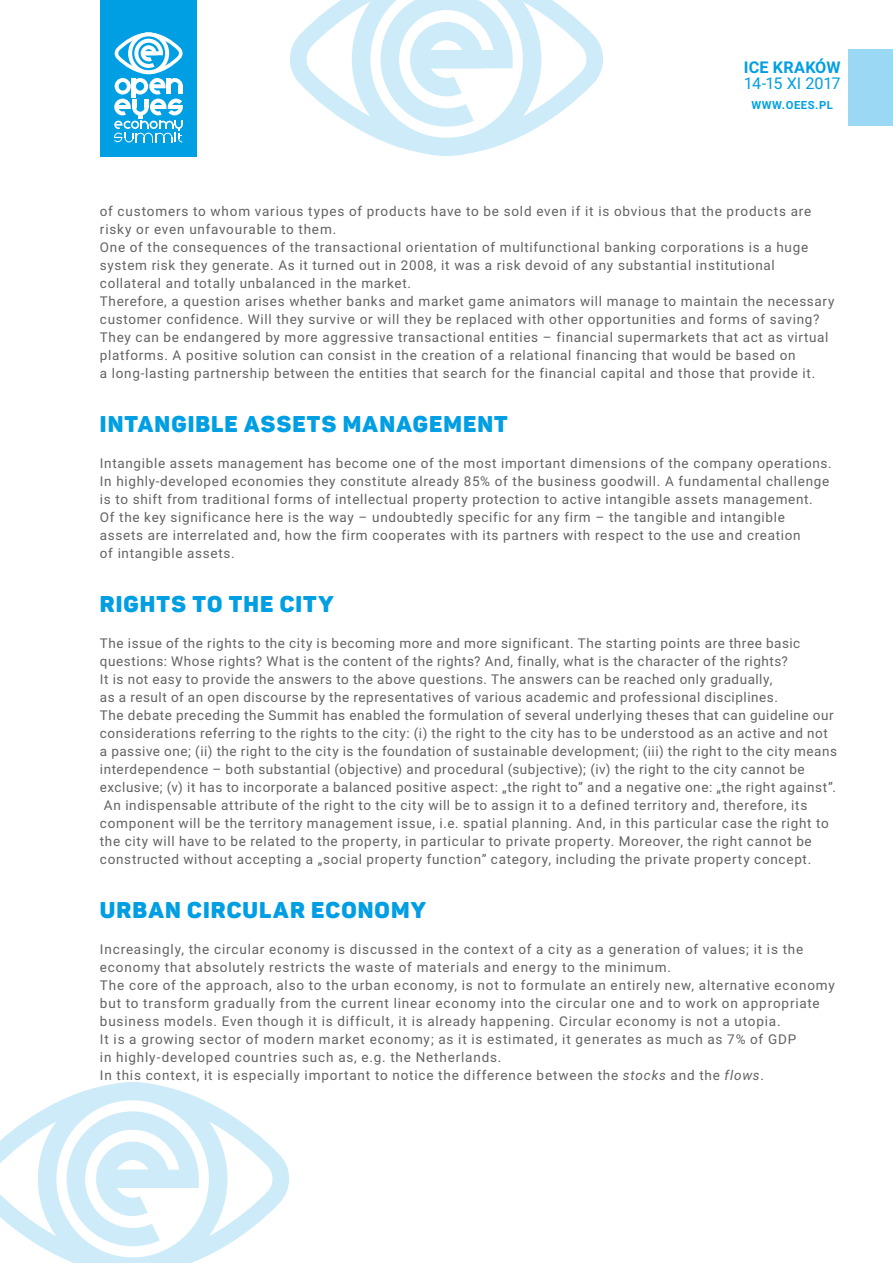
<style>
.page{position:relative;width:893px;height:1263px;background:#fff}
.page>*{position:absolute;margin:0;border:0;box-sizing:border-box;transform-origin:0 0}
.t1{font:22.5px "Panton Black Caps";letter-spacing:.05em;color:#009ee3}
.t2{font:16.2px "Roboto";letter-spacing:-.03em;color:#009ee3}
.t3{font:700 16.2px "Roboto";letter-spacing:.015em;color:#009ee3}
.t4{font:13.5px/18px "Roboto";letter-spacing:.05em;color:#626261}
.t5{font:700 11.25px "Roboto";letter-spacing:.05em;color:#00a0e4}
.s1{font-style:italic}
</style>
<div class="page">
<div style="left:100px;top:0;width:97px;height:156px;background:#009ee3"></div>
<svg style="left:114px;top:32px;width:69px;height:110px"></svg>
<svg style="left:0;top:1082px;width:289px;height:181px"></svg>
<svg style="left:290px;top:0;width:313px;height:156px"></svg>
<div style="left:848px;top:49px;width:45px;height:77px;background:#9ad8f3"></div>
<p class="t3" style="left:744px;top:56px;width:98px">ICE KRAKÓW</p>
<p class="t2" style="left:744px;top:72px;width:98px">14-15 XI 2017</p>
<p class="t5" style="left:751px;top:98px;width:83px">WWW.OEES.PL</p>
<p class="t4" style="left:100px;top:202px;width:736px">of customers to whom various types of products have to be sold even if it is obvious that the products are risky or even unfavourable to them.<br>One of the consequences of the transactional orientation of multifunctional banking corporations is a huge system risk they generate. As it turned out in 2008, it was a risk devoid of any substantial institutional collateral and totally unbalanced in the market.<br>Therefore, a question arises whether banks and market game animators will manage to maintain the necessary customer confidence. Will they survive or will they be replaced with other opportunities and forms of saving?<br>They can be endangered by more aggressive transactional entities – financial supermarkets that act as virtual platforms. A positive solution can consist in the creation of a relational financing that would be based on<br>a long-lasting partnership between the entities that search for the financial capital and those that provide it.</p>
<h1 class="t1" style="left:100px;top:410px;width:409px">INTANGIBLE ASSETS MANAGEMENT</h1>
<p class="t4" style="left:100px;top:454px;width:733px">Intangible assets management has become one of the most important dimensions of the company operations.<br>In highly-developed economies they constitute already 85% of the business goodwill. A fundamental challenge is to shift from traditional forms of intellectual property protection to active intangible assets management.<br>Of the key significance here is the way – undoubtedly specific for any firm – the tangible and intangible<br>assets are interrelated and, how the firm cooperates with its partners with respect to the use and creation<br>of intangible assets.</p>
<h1 class="t1" style="left:100px;top:590px;width:235px">RIGHTS TO THE CITY</h1>
<p class="t4" style="left:100px;top:634px;width:739px">The issue of the rights to the city is becoming more and more significant. The starting points are three basic questions: Whose rights? What is the content of the rights? And, finally, what is the character of the rights?<br>It is not easy to provide the answers to the above questions. The answers can be reached only gradually,<br>as a result of an open discourse by the representatives of various academic and professional disciplines.<br>The debate preceding the Summit has enabled the formulation of several underlying theses that can guideline our considerations referring to the rights to the city: (i) the right to the city has to be understood as an active and not a passive one; (ii) the right to the city is the foundation of sustainable development; (iii) the right to the city means interdependence – both substantial (objective) and procedural (subjective); (iv) the right to the city cannot be exclusive; (v) it has to incorporate a balanced positive aspect: „the right to” and a negative one: „the right against”.<br>An indispensable attribute of the right to the city will be to assign it to a defined territory and, therefore, its component will be the territory management issue, i.e. spatial planning. And, in this particular case the right to the city will have to be related to the property, in particular to private property. Moreover, the right cannot be constructed without accepting a „social property function” category, including the private property concept.</p>
<h1 class="t1" style="left:100px;top:896px;width:328px">URBAN CIRCULAR ECONOMY</h1>
<p class="t4" style="left:100px;top:940px;width:736px">Increasingly, the circular economy is discussed in the context of a city as a generation of values; it is the economy that absolutely restricts the waste of materials and energy to the minimum.<br>The core of the approach, also to the urban economy, is not to formulate an entirely new, alternative economy but to transform gradually from the current linear economy into the circular one and to work on appropriate business models. Even though it is difficult, it is already happening. Circular economy is not a utopia.<br>It is a growing sector of modern market economy; as it is estimated, it generates as much as 7% of GDP<br>in highly-developed countries such as, e.g. the Netherlands.<br>In this context, it is especially important to notice the difference between the <span class="s1">stocks</span> and the <span class="s1">flows</span>.</p>
</div>
